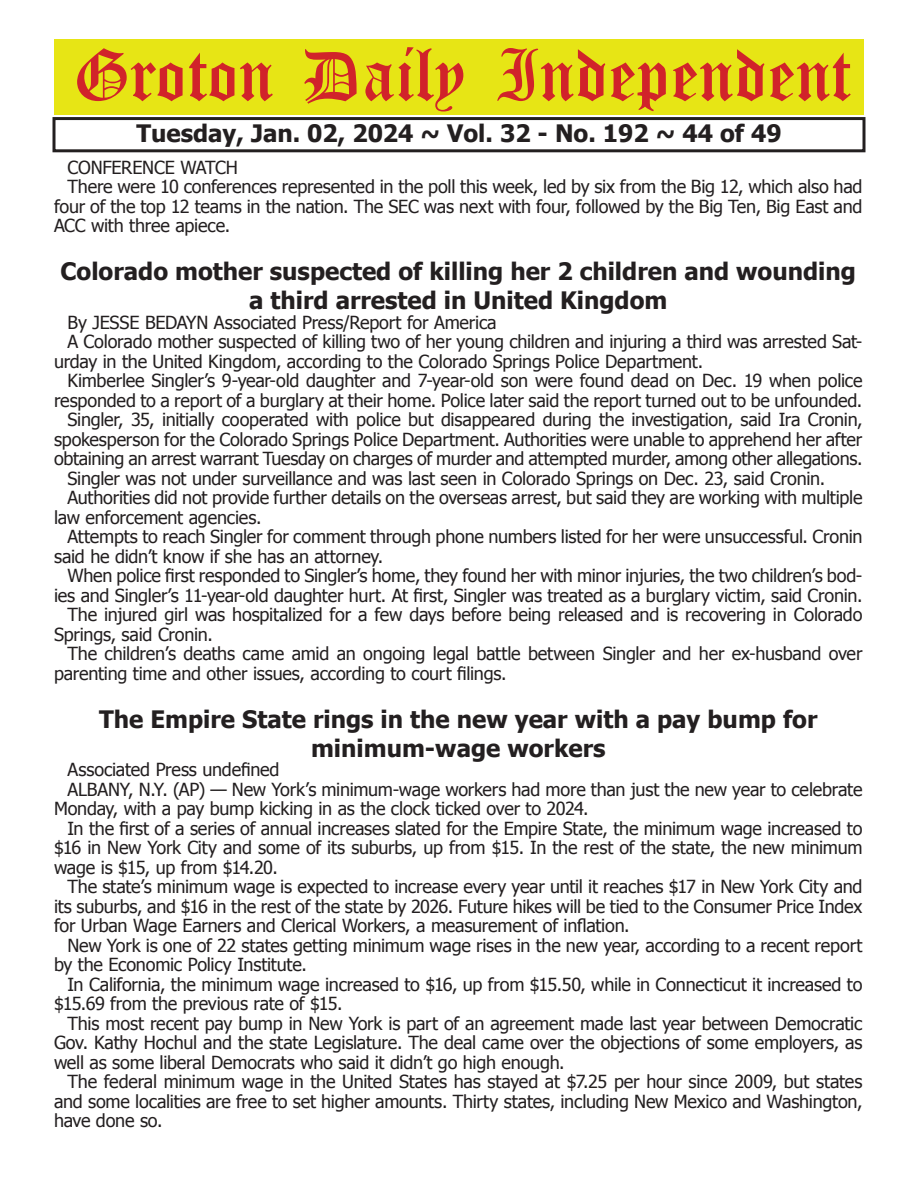
<style>
.page{position:relative;width:918px;height:1188px;background:#fff}
.page>*{position:absolute;margin:0;border:0;box-sizing:border-box;transform-origin:0 0}
.t1{font:54px "Old English Five";color:#d1232a}
.t2{font:700 24px/28.8px "Tahoma";color:#231f20;text-align:center}
.t3{font:18px "Tahoma";letter-spacing:-.015em;color:#231f20}
</style>
<div class="page">
<div style="left:52px;top:117px;width:814px;height:35px;border:3px solid #231f20"></div>
<div style="left:54px;top:40px;width:810px;height:75px;background:#e7e515"></div>
<h1 class="t1" style="left:73px;top:50px;width:779px">Groton Daily Independent</h1>
<h2 class="t2" style="left:137px;top:117px;width:647px">Tuesday, Jan. 02, 2024 ~ Vol. 32 - No. 192 ~ 44 of 49</h2>
<p class="t3" style="left:68px;top:155px;width:172px">CONFERENCE WATCH</p>
<p class="t3" style="left:68px;top:174px;width:797px">There were 10 conferences represented in the poll this week, led by six from the Big 12, which also had</p>
<p class="t3" style="left:54px;top:194px;width:810px">four of the top 12 teams in the nation. The SEC was next with four, followed by the Big Ten, Big East and</p>
<p class="t3" style="left:54px;top:213px;width:178px">ACC with three apiece.</p>
<h2 class="t2" style="left:61px;top:256px;width:797px">Colorado mother suspected of killing her 2 children and wounding a third arrested in United Kingdom</h2>
<p class="t3" style="left:68px;top:310px;width:431px">By JESSE BEDAYN Associated Press/Report for America</p>
<p class="t3" style="left:68px;top:330px;width:796px">A Colorado mother suspected of killing two of her young children and injuring a third was arrested Sat-</p>
<p class="t3" style="left:54px;top:349px;width:651px">urday in the United Kingdom, according to the Colorado Springs Police Department.</p>
<p class="t3" style="left:68px;top:369px;width:797px">Kimberlee Singler’s 9-year-old daughter and 7-year-old son were found dead on Dec. 19 when police</p>
<p class="t3" style="left:54px;top:388px;width:810px">responded to a report of a burglary at their home. Police later said the report turned out to be unfounded.</p>
<p class="t3" style="left:68px;top:408px;width:797px">Singler, 35, initially cooperated with police but disappeared during the investigation, said Ira Cronin,</p>
<p class="t3" style="left:54px;top:427px;width:810px">spokesperson for the Colorado Springs Police Department. Authorities were unable to apprehend her after</p>
<p class="t3" style="left:54px;top:447px;width:810px">obtaining an arrest warrant Tuesday on charges of murder and attempted murder, among other allegations.</p>
<p class="t3" style="left:68px;top:466px;width:759px">Singler was not under surveillance and was last seen in Colorado Springs on Dec. 23, said Cronin.</p>
<p class="t3" style="left:68px;top:486px;width:797px">Authorities did not provide further details on the overseas arrest, but said they are working with multiple</p>
<p class="t3" style="left:54px;top:505px;width:209px">law enforcement agencies.</p>
<p class="t3" style="left:68px;top:525px;width:797px">Attempts to reach Singler for comment through phone numbers listed for her were unsuccessful. Cronin</p>
<p class="t3" style="left:54px;top:544px;width:331px">said he didn’t know if she has an attorney.</p>
<p class="t3" style="left:68px;top:564px;width:796px">When police first responded to Singler’s home, they found her with minor injuries, the two children’s bod-</p>
<p class="t3" style="left:54px;top:583px;width:810px">ies and Singler’s 11-year-old daughter hurt. At first, Singler was treated as a burglary victim, said Cronin.</p>
<p class="t3" style="left:68px;top:603px;width:796px">The injured girl was hospitalized for a few days before being released and is recovering in Colorado</p>
<p class="t3" style="left:54px;top:622px;width:160px">Springs, said Cronin.</p>
<p class="t3" style="left:68px;top:641px;width:796px">The children’s deaths came amid an ongoing legal battle between Singler and her ex-husband over</p>
<p class="t3" style="left:54px;top:661px;width:454px">parenting time and other issues, according to court filings.</p>
<h2 class="t2" style="left:99px;top:703px;width:720px">The Empire State rings in the new year with a pay bump for minimum-wage workers</h2>
<p class="t3" style="left:68px;top:758px;width:214px">Associated Press undefined</p>
<p class="t3" style="left:68px;top:777px;width:797px">ALBANY, N.Y. (AP) — New York’s minimum-wage workers had more than just the new year to celebrate</p>
<p class="t3" style="left:54px;top:797px;width:536px">Monday, with a pay bump kicking in as the clock ticked over to 2024.</p>
<p class="t3" style="left:68px;top:816px;width:796px">In the first of a series of annual increases slated for the Empire State, the minimum wage increased to</p>
<p class="t3" style="left:54px;top:836px;width:810px">$16 in New York City and some of its suburbs, up from $15. In the rest of the state, the new minimum</p>
<p class="t3" style="left:54px;top:855px;width:225px">wage is $15, up from $14.20.</p>
<p class="t3" style="left:68px;top:875px;width:797px">The state’s minimum wage is expected to increase every year until it reaches $17 in New York City and</p>
<p class="t3" style="left:54px;top:894px;width:810px">its suburbs, and $16 in the rest of the state by 2026. Future hikes will be tied to the Consumer Price Index</p>
<p class="t3" style="left:54px;top:914px;width:577px">for Urban Wage Earners and Clerical Workers, a measurement of inflation.</p>
<p class="t3" style="left:68px;top:933px;width:796px">New York is one of 22 states getting minimum wage rises in the new year, according to a recent report</p>
<p class="t3" style="left:54px;top:953px;width:254px">by the Economic Policy Institute.</p>
<p class="t3" style="left:68px;top:972px;width:797px">In California, the minimum wage increased to $16, up from $15.50, while in Connecticut it increased to</p>
<p class="t3" style="left:54px;top:992px;width:290px">$15.69 from the previous rate of $15.</p>
<p class="t3" style="left:68px;top:1011px;width:796px">This most recent pay bump in New York is part of an agreement made last year between Democratic</p>
<p class="t3" style="left:54px;top:1031px;width:810px">Gov. Kathy Hochul and the state Legislature. The deal came over the objections of some employers, as</p>
<p class="t3" style="left:54px;top:1050px;width:512px">well as some liberal Democrats who said it didn’t go high enough.</p>
<p class="t3" style="left:68px;top:1070px;width:796px">The federal minimum wage in the United States has stayed at $7.25 per hour since 2009, but states</p>
<p class="t3" style="left:54px;top:1089px;width:810px">and some localities are free to set higher amounts. Thirty states, including New Mexico and Washington,</p>
<p class="t3" style="left:54px;top:1109px;width:110px">have done so.</p>
</div>
